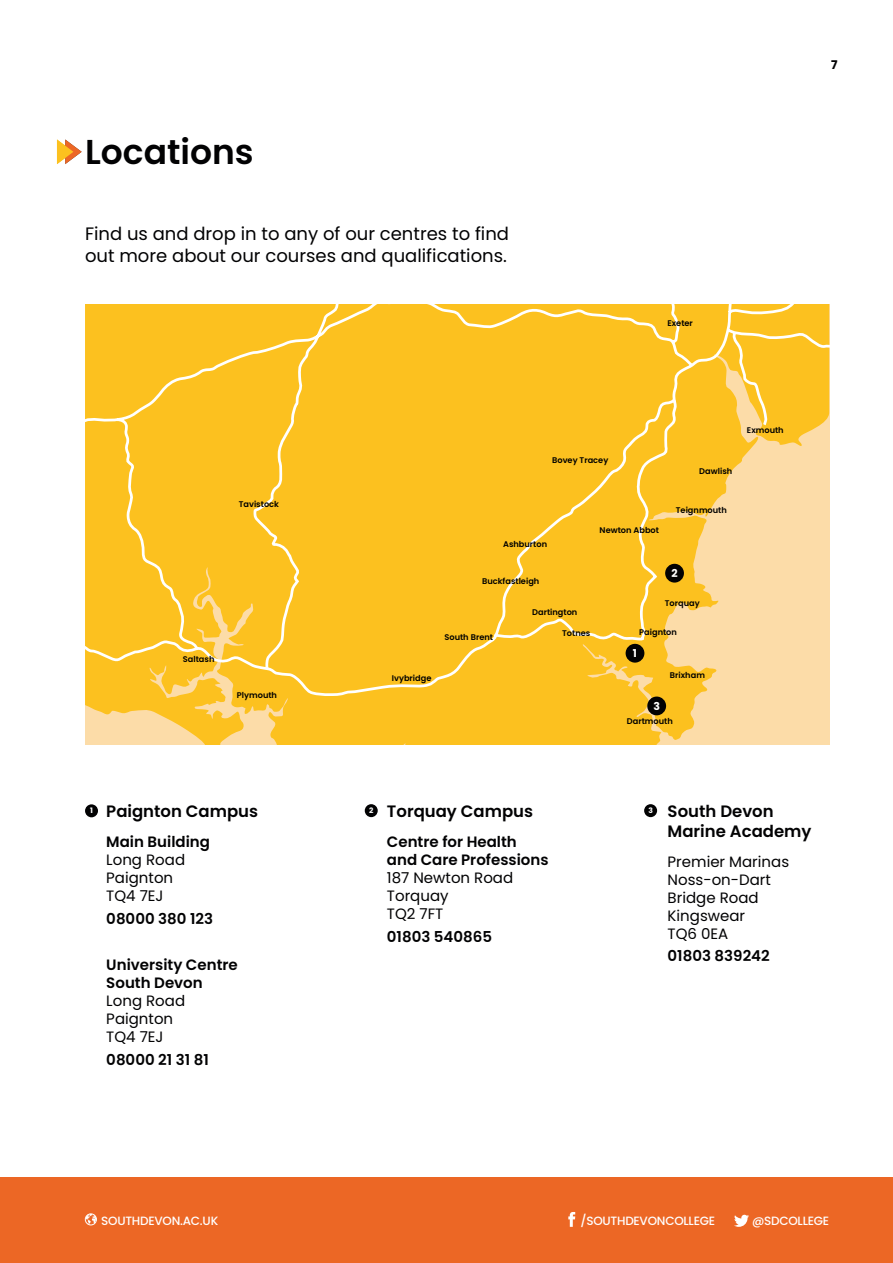
<style>
.page{position:relative;width:893px;height:1263px;background:#fff}
.page>*{position:absolute;margin:0;border:0;box-sizing:border-box;transform-origin:0 0}
.t1{font:600 34.5px "Poppins";color:#020203}
.t2{font:18px/21.6px "Poppins";color:#020203}
.t3{font:600 16.5px/19.8px "Poppins";color:#020203}
.t4{font:15px/18px "Poppins";color:#020203}
.t5{font:600 15px/18px "Poppins";color:#020203}
.t6{font:500 12px "Poppins";letter-spacing:-.02em;color:#fff}
.t7{font:700 12px "Poppins";color:#020203}
.t8{font:700 10.8px "Poppins";color:#fff}
.t9{font:600 8.25px "Poppins";color:#000}
.t10{font:700 7.5px "Poppins";color:#fff}
</style>
<div class="page">
<div style="left:0;top:1178px;width:893px;height:85px;background:#ec6725"></div>
<svg style="left:734px;top:1215px;width:15px;height:12px"></svg>
<svg style="left:568px;top:1212px;width:7px;height:15px"></svg>
<div style="left:85px;top:1214px;width:11px;height:11px;background:#fad9c9;border-radius:50%"></div>
<svg style="left:86px;top:1215px;width:10px;height:10px"></svg>
<div style="left:85px;top:1213px;width:12px;height:12px;border:1px solid #fff;border-radius:50%"></div>
<svg style="left:57px;top:139px;width:25px;height:25px"></svg>
<svg style="left:85px;top:697px;width:744px;height:48px;background:#fbca4d"></svg>
<svg style="left:85px;top:304px;width:745px;height:393px;background:#fcc636"></svg>
<div style="left:85px;top:804px;width:13px;height:13px;background:#020203;border-radius:50%"></div>
<div style="left:626px;top:644px;width:18px;height:19px;background:#020203;border-radius:50%"></div>
<div style="left:365px;top:804px;width:13px;height:13px;background:#020203;border-radius:50%"></div>
<div style="left:665px;top:564px;width:19px;height:19px;background:#020203;border-radius:50%"></div>
<div style="left:644px;top:804px;width:13px;height:13px;background:#020203;border-radius:50%"></div>
<div style="left:647px;top:696px;width:19px;height:19px;background:#020203;border-radius:50%"></div>
<h1 class="t1" style="left:85px;top:132px;width:170px">Locations</h1>
<h2 class="t2" style="left:85px;top:223px;width:425px">Find us and drop in to any of our centres to find out more about our courses and qualifications.</h2>
<p class="t9" style="left:667px;top:318px;width:27px">Exeter</p>
<h3 class="t7" style="left:831px;top:58px;width:8px">7</h3>
<p class="t9" style="left:239px;top:499px;width:42px">Tavistock</p>
<p class="t9" style="left:183px;top:655px;width:33px">Saltash</p>
<p class="t9" style="left:237px;top:690px;width:42px">Plymouth</p>
<p class="t9" style="left:392px;top:673px;width:41px">Ivybridge</p>
<p class="t9" style="left:552px;top:455px;width:58px">Bovey Tracey</p>
<p class="t9" style="left:600px;top:525px;width:61px">Newton Abbot</p>
<p class="t9" style="left:699px;top:466px;width:34px">Dawlish</p>
<p class="t9" style="left:676px;top:505px;width:53px">Teignmouth</p>
<p class="t9" style="left:503px;top:539px;width:46px">Ashburton</p>
<p class="t9" style="left:482px;top:577px;width:59px">Buckfastleigh</p>
<p class="t9" style="left:532px;top:608px;width:47px">Dartington</p>
<p class="t9" style="left:444px;top:632px;width:50px">South Brent</p>
<p class="t9" style="left:562px;top:628px;width:30px">Totnes</p>
<h3 class="t8" style="left:671px;top:567px;width:8px">2</h3>
<p class="t9" style="left:665px;top:598px;width:36px">Torquay</p>
<p class="t9" style="left:639px;top:627px;width:39px">Paignton</p>
<p class="t9" style="left:670px;top:670px;width:37px">Brixham</p>
<p class="t9" style="left:627px;top:716px;width:47px">Dartmouth</p>
<h3 class="t8" style="left:633px;top:647px;width:6px">1</h3>
<h3 class="t8" style="left:653px;top:700px;width:8px">3</h3>
<p class="t9" style="left:747px;top:426px;width:38px">Exmouth</p>
<p class="t10" style="left:90px;top:806px;width:4px">1</p>
<h3 class="t3" style="left:106px;top:801px;width:153px">Paignton Campus</h3>
<h3 class="t3" style="left:387px;top:801px;width:148px">Torquay Campus</h3>
<h3 class="t3" style="left:668px;top:801px;width:145px">South Devon<br>Marine Academy</h3>
<p class="t10" style="left:648px;top:806px;width:6px">3</p>
<p class="t10" style="left:369px;top:806px;width:6px">2</p>
<h3 class="t5" style="left:106px;top:833px;width:105px">Main Building</h3>
<h3 class="t4" style="left:106px;top:851px;width:80px">Long Road<br>Paignton<br>TQ4 7EJ</h3>
<h3 class="t5" style="left:106px;top:909px;width:108px">08000 380 123</h3>
<h3 class="t5" style="left:387px;top:833px;width:163px">Centre for Health and Care Professions</h3>
<h3 class="t4" style="left:387px;top:869px;width:128px">187 Newton Road<br>Torquay<br>TQ2 7FT</h3>
<h3 class="t5" style="left:387px;top:927px;width:107px">01803 540865</h3>
<h3 class="t4" style="left:668px;top:853px;width:123px">Premier Marinas<br>Noss-on-Dart<br>Bridge Road<br>Kingswear<br>TQ6 0EA</h3>
<h3 class="t5" style="left:668px;top:947px;width:104px">01803 839242</h3>
<h3 class="t5" style="left:106px;top:956px;width:133px">University Centre<br>South Devon</h3>
<h3 class="t4" style="left:106px;top:992px;width:80px">Long Road<br>Paignton<br>TQ4 7EJ</h3>
<h3 class="t5" style="left:106px;top:1050px;width:104px">08000 21 31 81</h3>
<h3 class="t6" style="left:101px;top:1213px;width:119px">SOUTHDEVON.AC.UK</h3>
<h3 class="t6" style="left:580px;top:1213px;width:136px">/SOUTHDEVONCOLLEGE</h3>
<h3 class="t6" style="left:752px;top:1213px;width:79px">@SDCOLLEGE</h3>
</div>
